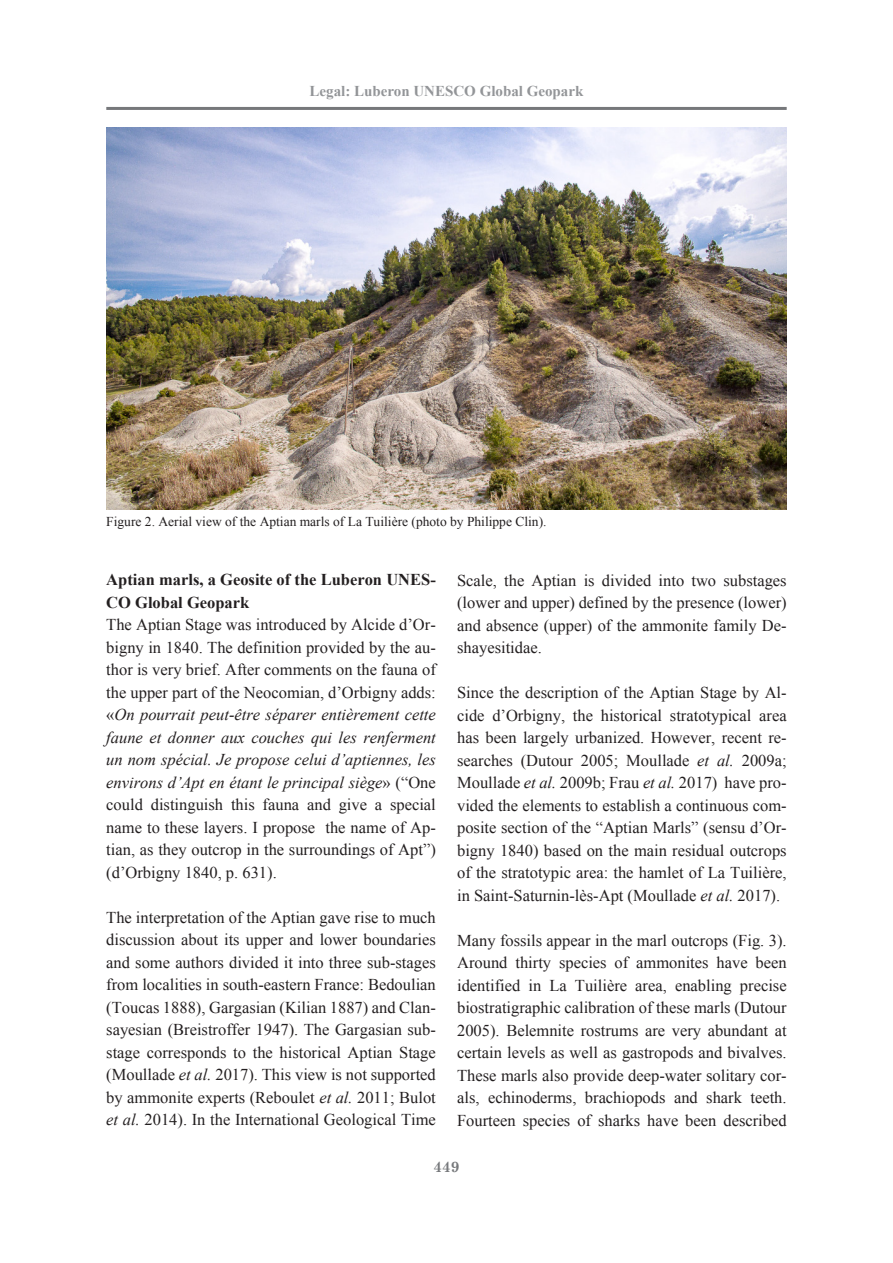
<style>
.page{position:relative;width:893px;height:1263px;background:#fff}
.page>*{position:absolute;margin:0;border:0;box-sizing:border-box;transform-origin:0 0}
.text{font:16.5px/22.5px "Times New Roman";color:#231f20;text-align:justify}
.t1{font:700 16.5px/22.5px "Times New Roman";color:#231f20}
.t2{font:700 15px "Times New Roman";color:#939598}
.t3{font:700 15px "Century Schoolbook";color:#76787b}
.t4{font:13.5px "Times New Roman";color:#231f20}
.s1{font-style:italic}
</style>
<div class="page">
<hr style="left:106px;top:107px;width:681px;height:3px;background:#76787b">
<img style="left:106px;top:127px;width:681px;height:382px">
<p class="t2" style="left:309px;top:80px;width:275px">Legal: Luberon UNESCO Global Geopark</p>
<p class="t4" style="left:106px;top:513px;width:442px">Figure 2. Aerial view of the Aptian marls of La Tuilière (photo by Philippe Clin).</p>
<p class="t1" style="left:106px;top:568px;width:331px">Aptian marls, a Geosite of the Luberon UNES-<br>CO Global Geopark</p>
<p class="text" style="left:106px;top:613px;width:331px">The Aptian Stage was introduced by Alcide d’Or&shy;bigny in 1840. The definition provided by the au&shy;thor is very brief. After comments on the fauna of the upper part of the Neocomian, d’Orbigny adds: «<span class="s1">On pourrait peut-être séparer entièrement cette faune et donner aux couches qui les renferment un nom spécial. Je propose celui d’aptiennes, les environs d’Apt en étant le principal siège</span>» (“One could distinguish this fauna and give a special name to these layers. I propose the name of Ap&shy;tian, as they outcrop in the surroundings of Apt”) (d’Orbigny 1840, p. 631).</p>
<p class="text" style="left:106px;top:906px;width:331px">The interpretation of the Aptian gave rise to much discussion about its upper and lower boundaries and some authors divided it into three sub-stages from localities in south-eastern France: Bedoulian (Toucas 1888), Gargasian (Kilian 1887) and Clan&shy;sayesian (Breistroffer 1947). The Gargasian sub&shy;stage corresponds to the historical Aptian Stage (Moullade <span class="s1">et al.</span> 2017). This view is not supported by ammonite experts (Reboulet <span class="s1">et al.</span> 2011; Bulot <span class="s1">et al.</span> 2014). In the International Geological Time</p>
<p class="text" style="left:457px;top:568px;width:331px">Scale, the Aptian is divided into two substages (lower and upper) defined by the presence (lower) and absence (upper) of the ammonite family De&shy;shayesitidae.</p>
<p class="text" style="left:457px;top:681px;width:331px">Since the description of the Aptian Stage by Al&shy;cide d’Orbigny, the historical stratotypical area has been largely urbanized. However, recent re&shy;searches (Dutour 2005; Moullade <span class="s1">et al.</span> 2009a; Moullade <span class="s1">et al.</span> 2009b; Frau <span class="s1">et al.</span> 2017) have pro&shy;vided the elements to establish a continuous com&shy;posite section of the “Aptian Marls” (sensu d’Or&shy;bigny 1840) based on the main residual outcrops of the stratotypic area: the hamlet of La Tuilière, in Saint-Saturnin-lès-Apt (Moullade <span class="s1">et al.</span> 2017).</p>
<p class="text" style="left:457px;top:928px;width:331px">Many fossils appear in the marl outcrops (Fig. 3).<br>Around thirty species of ammonites have been identified in La Tuilière area, enabling precise biostratigraphic calibration of these marls (Dutour 2005). Belemnite rostrums are very abundant at certain levels as well as gastropods and bivalves.<br>These marls also provide deep-water solitary cor&shy;als, echinoderms, brachiopods and shark teeth.<br>Fourteen species of sharks have been described</p>
<p class="t3" style="left:434px;top:1157px;width:27px">449</p>
</div>
